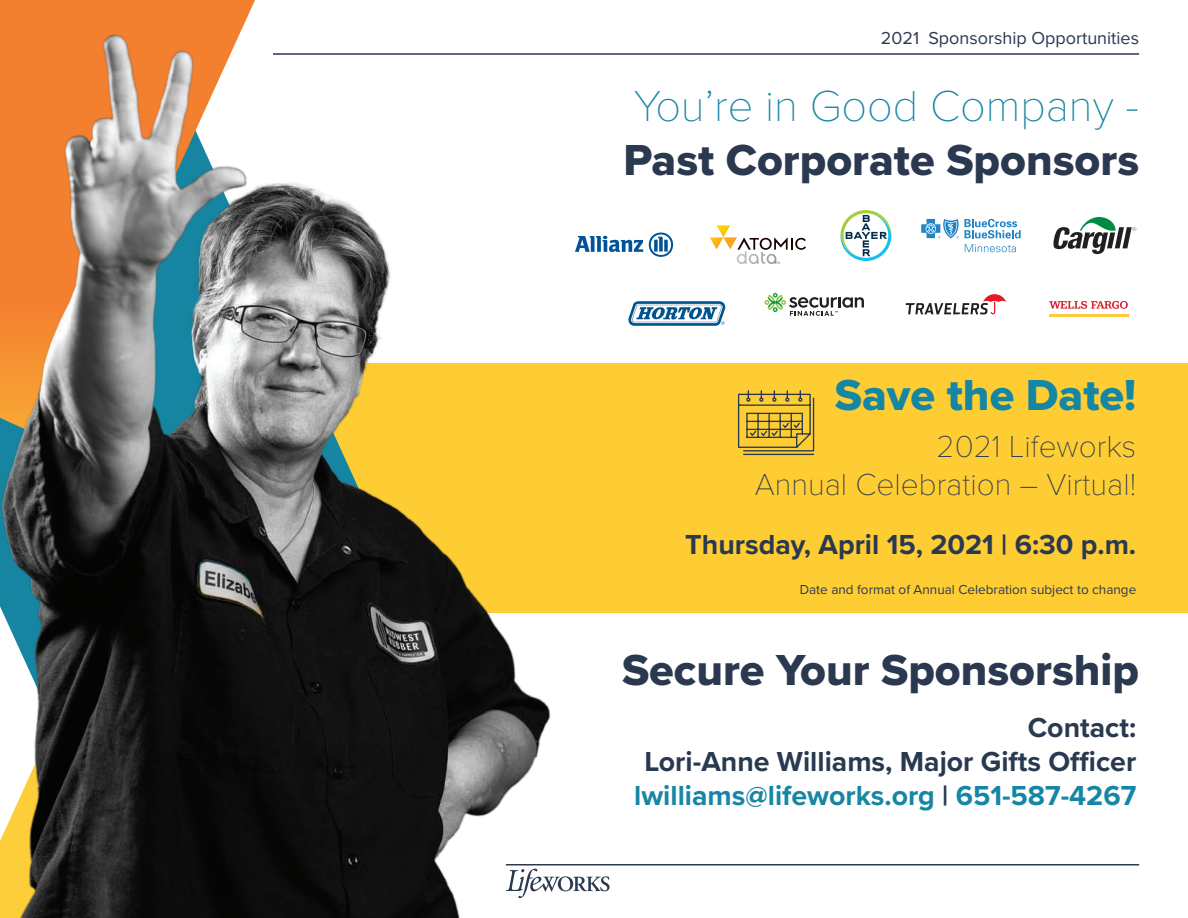
<style>
.page{position:relative;width:1188px;height:918px;background:#fff}
.page>*{position:absolute;margin:0;border:0;box-sizing:border-box;transform-origin:0 0}
.t1{font:45px "Proxima Nova Extrabld";color:#2a394f}
.t2{font:100 45px "Proxima Nova T";color:#1586a3}
.t3{font:45px "Proxima Nova Extrabld";color:#1586a3}
.t4{font:100 31.5px/37.8px "Proxima Nova T";color:#2a394f;text-align:right}
.t5{font:700 28.5px/34.2px "Proxima Nova";color:#29394f;text-align:right}
.t6{font:700 28.5px "Proxima Nova";color:#2a394f}
.t7{font:18px "Proxima Nova";color:#2a394f}
.t8{font:13.5px "Proxima Nova";color:#2a394f}
.t9{font:8.1px "Myriad Pro";color:#939598}
.s1{color:#1586a3}
</style>
<div class="page">
<hr style="left:273px;top:53px;width:866px;height:2px;background:#2a394f">
<hr style="left:506px;top:864px;width:633px;height:2px;background:#2a394f">
<svg style="left:557px;top:876px;width:53px;height:16px"></svg>
<div style="left:305px;top:364px;width:883px;height:249px;background:#fecd33"></div>
<svg style="left:965px;top:244px;width:51px;height:8px"></svg>
<svg style="left:921px;top:219px;width:100px;height:19px"></svg>
<svg style="left:628px;top:301px;width:98px;height:25px"></svg>
<svg style="left:1053px;top:217px;width:83px;height:37px"></svg>
<svg style="left:840px;top:210px;width:51px;height:51px"></svg>
<svg style="left:765px;top:293px;width:99px;height:23px"></svg>
<svg style="left:906px;top:294px;width:100px;height:20px"></svg>
<svg style="left:575px;top:236px;width:68px;height:16px"></svg>
<svg style="left:649px;top:233px;width:24px;height:24px"></svg>
<svg style="left:1049px;top:301px;width:79px;height:8px"></svg>
<hr style="left:1049px;top:315px;width:80px;height:2px;background:#fecc3e">
<svg style="left:710px;top:225px;width:96px;height:39px"></svg>
<img style="left:0;top:0;width:557px;height:918px">
<svg style="left:737px;top:390px;width:78px;height:66px"></svg>
<p class="t7" style="left:881px;top:24px;width:260px">2021 Sponsorship Opportunities</p>
<h1 class="t2" style="left:634px;top:72px;width:507px">You’re in Good Company -</h1>
<h1 class="t1" style="left:624px;top:126px;width:517px">Past Corporate Sponsors</h1>
<p class="t9" style="left:777px;top:259px;width:5px">®</p>
<h1 class="t3" style="left:835px;top:361px;width:303px">Save the Date!</h1>
<p class="t4" style="left:755px;top:426px;width:383px">2021 Lifeworks<br>Annual Celebration – Virtual!</p>
<p class="t6" style="left:685px;top:523px;width:453px">Thursday, April 15, 2021 | 6:30 p.m.</p>
<p class="t8" style="left:800px;top:580px;width:338px">Date and format of Annual Celebration subject to change</p>
<h1 class="t1" style="left:622px;top:636px;width:519px">Secure Your Sponsorship</h1>
<p class="t5" style="left:634px;top:710px;width:504px">Contact:<br>Lori-Anne Williams, Major Gifts Officer <span class="s1">lwilliams@lifeworks.org</span> | <span class="s1">651-587-4267</span></p>
</div>
